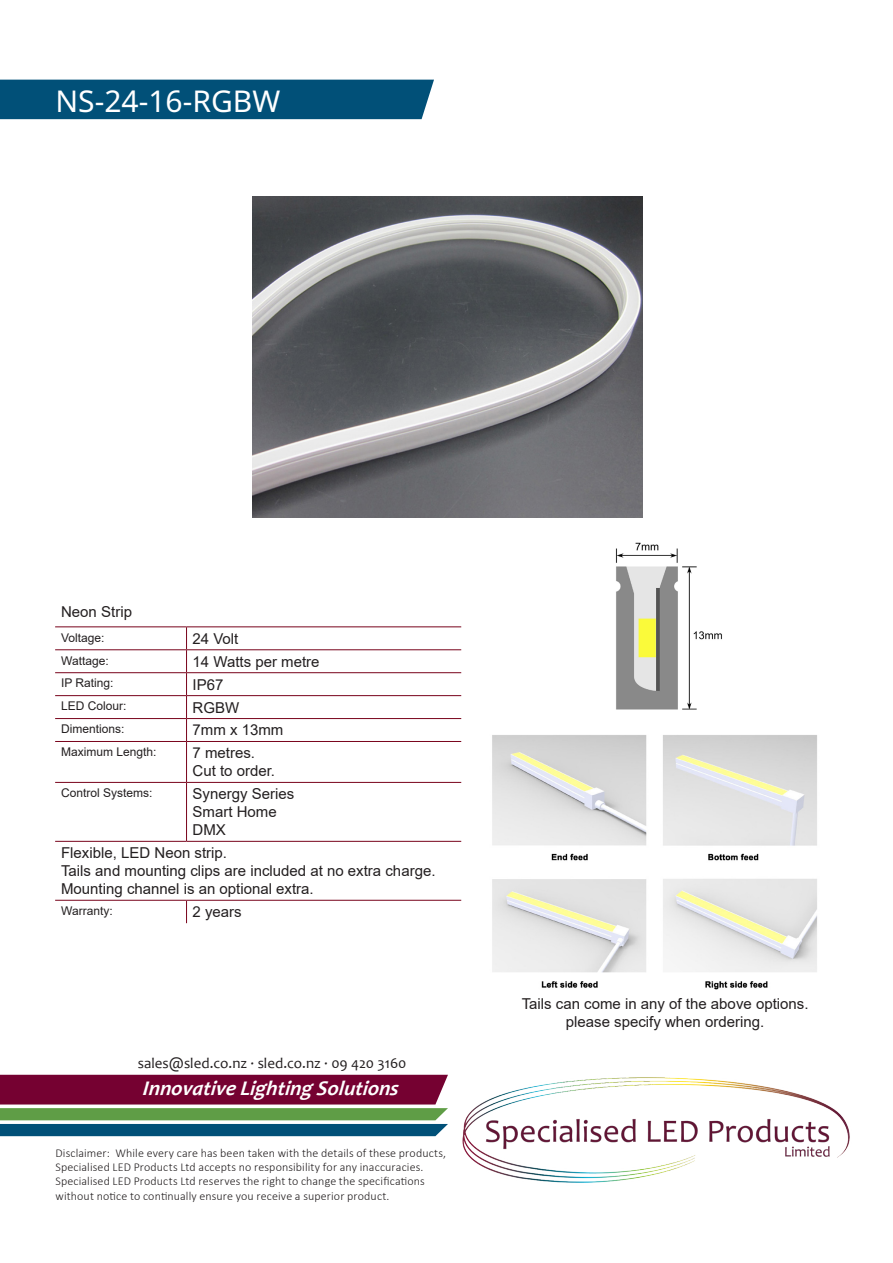
<style>
.page{position:relative;width:893px;height:1263px;background:#fff}
.page>*{position:absolute;margin:0;border:0;box-sizing:border-box;transform-origin:0 0}
.t1{font:30px "Noto Sans";color:#fff}
.t2{font:italic 700 21px "Candara";color:#fff}
.t3{font:15px/18px "Arial";color:#231f20;text-align:center}
.t4{font:15px "Candara";color:#231f20}
.Disclaimer{font:300 12px/14.4px "Calibri";letter-spacing:.01em;color:#231f20}
.t5{font:12px "Arial";color:#231f20}
</style>
<div class="page">
<img style="left:462px;top:1077px;width:388px;height:106px">
<svg style="left:0;top:1075px;width:448px;height:61px;background:#6b505d"></svg>
<div style="left:0;top:80px;width:434px;height:39px;background:#015078"></div>
<hr style="left:55px;top:626px;width:132px;height:1px;background:#78031b">
<hr style="left:187px;top:626px;width:274px;height:1px;background:#78031b">
<hr style="left:55px;top:649px;width:132px;height:1px;background:#78031b">
<hr style="left:187px;top:649px;width:274px;height:1px;background:#78031b">
<hr style="left:55px;top:672px;width:132px;height:1px;background:#78031b">
<hr style="left:187px;top:672px;width:274px;height:1px;background:#78031b">
<hr style="left:55px;top:695px;width:132px;height:1px;background:#78031b">
<hr style="left:187px;top:695px;width:274px;height:1px;background:#78031b">
<hr style="left:55px;top:718px;width:132px;height:1px;background:#78031b">
<hr style="left:187px;top:718px;width:274px;height:1px;background:#78031b">
<svg style="left:186px;top:627px;width:1px;height:114px"></svg>
<hr style="left:55px;top:741px;width:132px;height:1px;background:#78031b">
<hr style="left:187px;top:741px;width:274px;height:1px;background:#78031b">
<hr style="left:186px;top:742px;width:1px;height:40px;background:#78031b">
<hr style="left:55px;top:782px;width:132px;height:1px;background:#78031b">
<hr style="left:187px;top:782px;width:274px;height:1px;background:#78031b">
<hr style="left:186px;top:783px;width:1px;height:58px;background:#78031b">
<hr style="left:55px;top:841px;width:132px;height:1px;background:#78031b">
<hr style="left:187px;top:841px;width:274px;height:1px;background:#78031b">
<hr style="left:55px;top:900px;width:132px;height:1px;background:#78031b">
<hr style="left:187px;top:900px;width:274px;height:1px;background:#78031b">
<svg style="left:186px;top:901px;width:1px;height:22px"></svg>
<img style="left:492px;top:735px;width:325px;height:254px">
<img style="left:615px;top:542px;width:107px;height:168px">
<img style="left:253px;top:197px;width:390px;height:321px">
<p class="t1" style="left:56px;top:80px;width:226px">NS-24-16-RGBW</p>
<p class="t3" style="left:61px;top:602px;width:72px">Neon Strip</p>
<p class="t5" style="left:61px;top:629px;width:45px">Voltage:</p>
<p class="t3" style="left:193px;top:629px;width:47px">24 Volt</p>
<p class="t5" style="left:61px;top:652px;width:49px">Wattage:</p>
<p class="t3" style="left:193px;top:652px;width:128px">14 Watts per metre</p>
<p class="t5" style="left:61px;top:675px;width:54px">IP Rating:</p>
<p class="t3" style="left:193px;top:675px;width:32px">IP67</p>
<p class="t5" style="left:61px;top:698px;width:67px">LED Colour:</p>
<p class="t3" style="left:193px;top:698px;width:48px">RGBW</p>
<p class="t5" style="left:61px;top:721px;width:65px">Dimentions:</p>
<p class="t3" style="left:193px;top:721px;width:92px">7mm x 13mm</p>
<p class="t5" style="left:61px;top:744px;width:97px">Maximum Length:</p>
<p class="t3" style="left:193px;top:744px;width:64px">7 metres.</p>
<p class="t3" style="left:193px;top:762px;width:84px">Cut to order.</p>
<p class="t5" style="left:61px;top:785px;width:93px">Control Systems:</p>
<p class="t3" style="left:193px;top:785px;width:103px">Synergy Series</p>
<p class="t3" style="left:193px;top:803px;width:86px">Smart Home</p>
<p class="t3" style="left:193px;top:821px;width:35px">DMX</p>
<p class="t3" style="left:61px;top:844px;width:167px">Flexible, LED Neon strip.</p>
<p class="t3" style="left:61px;top:862px;width:376px">Tails and mounting clips are included at no extra charge.</p>
<p class="t3" style="left:61px;top:880px;width:254px">Mounting channel is an optional extra.</p>
<p class="t5" style="left:61px;top:902px;width:53px">Warranty:</p>
<p class="t3" style="left:193px;top:903px;width:51px">2 years</p>
<p class="t4" style="left:138px;top:1053px;width:270px">sales@sled.co.nz ∙ sled.co.nz ∙ 09 420 3160</p>
<p class="t2" style="left:142px;top:1075px;width:262px">Innovative Lighting Solutions</p>
<p class="Disclaimer" style="left:56px;top:1145px;width:392px">Disclaimer: While every care has been taken with the details of these products, Specialised LED Products Ltd accepts no responsibility for any inaccuracies.<br>Specialised LED Products Ltd reserves the right to change the specifications without notice to continually ensure you receive a superior product.</p>
<p class="t3" style="left:522px;top:995px;width:288px">Tails can come in any of the above options. please specify when ordering.</p>
</div>
